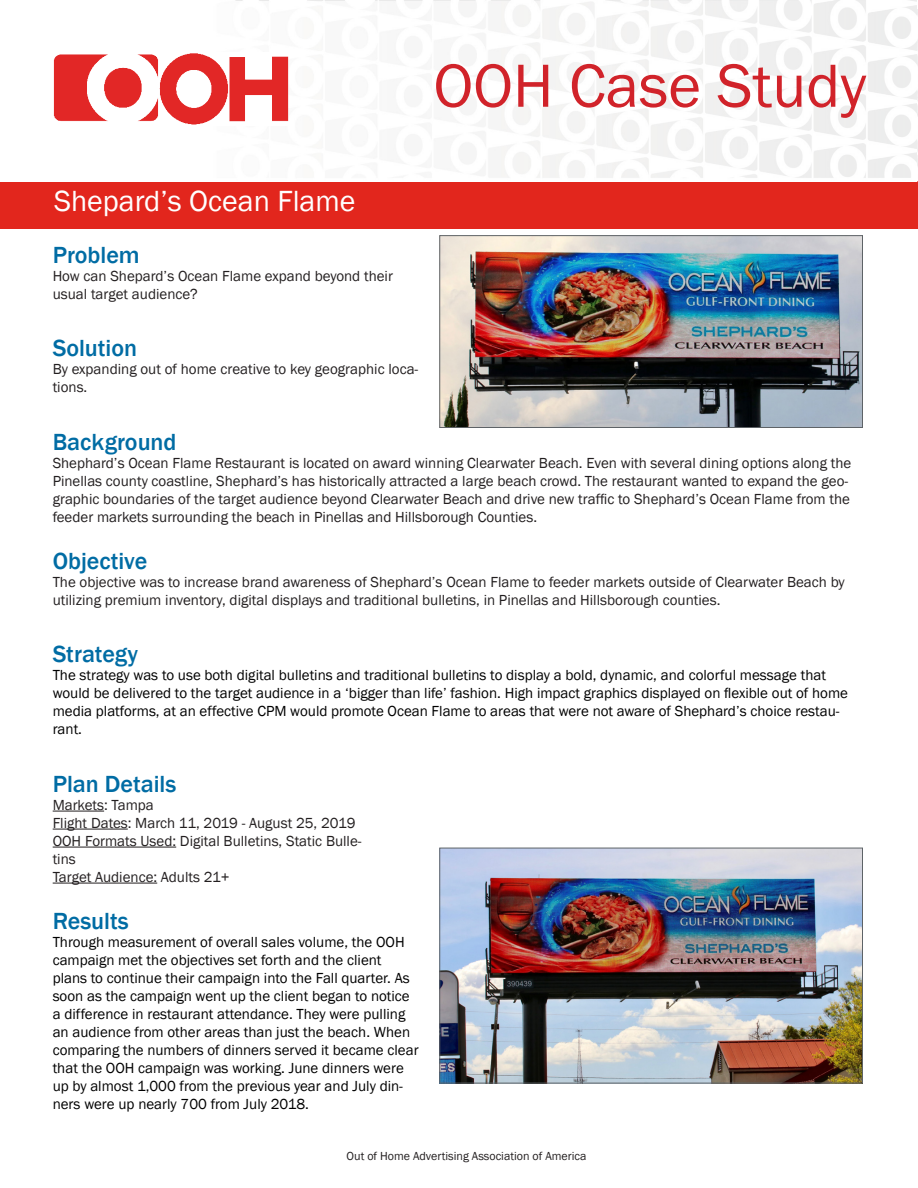
<style>
.page{position:relative;width:918px;height:1188px;background:#fff}
.page>*{position:absolute;margin:0;border:0;box-sizing:border-box;transform-origin:0 0}
.t1{font:63px "Franklin Gothic";color:#d1232a}
.t2{font:30px "Franklin Gothic";color:#fff}
.t3{font:500 24px "Franklin Gothic";color:#006ca4}
.t4{font:15px/18px "Franklin Gothic";color:#231f20}
.t5{font:15px/18px "Franklin Gothic";color:#000}
.t6{font:12px "Franklin Gothic";color:#231f20}
</style>
<div class="page">
<hr style="left:53px;top:811px;width:51px;height:1px;background:#231f20">
<hr style="left:53px;top:829px;width:75px;height:1px;background:#231f20">
<hr style="left:53px;top:847px;width:123px;height:1px;background:#231f20">
<hr style="left:53px;top:883px;width:104px;height:1px;background:#231f20">
<div style="left:0;top:10px;width:918px;height:219px;background:#e2261d"></div>
<img style="left:0;top:0;width:916px;height:182px">
<img style="left:442px;top:237px;width:419px;height:189px">
<div style="left:440px;top:235px;width:423px;height:193px;border:1px solid #5e6367"></div>
<img style="left:442px;top:850px;width:419px;height:231px">
<div style="left:440px;top:848px;width:423px;height:235px;border:1px solid #5e6367"></div>
<img style="left:53px;top:53px;width:235px;height:73px">
<p class="t1" style="left:434px;top:47px;width:434px">OOH Case Study</p>
<p class="t2" style="left:54px;top:182px;width:303px">Shepard’s Ocean Flame</p>
<p class="t3" style="left:53px;top:240px;width:89px">Problem</p>
<p class="t4" style="left:53px;top:267px;width:342px">How can Shepard’s Ocean Flame expand beyond their usual target audience?</p>
<p class="t3" style="left:53px;top:333px;width:86px">Solution</p>
<p class="t4" style="left:53px;top:361px;width:367px">By expanding out of home creative to key geographic loca&shy;tions.</p>
<p class="t3" style="left:53px;top:427px;width:125px">Background</p>
<p class="t4" style="left:53px;top:454px;width:800px">Shephard’s Ocean Flame Restaurant is located on award winning Clearwater Beach. Even with several dining options along the Pinellas county coastline, Shephard’s has historically attracted a large beach crowd. The restaurant wanted to expand the geo&shy;graphic boundaries of the target audience beyond Clearwater Beach and drive new traffic to Shephard’s Ocean Flame from the feeder markets surrounding the beach in Pinellas and Hillsborough Counties.</p>
<p class="t3" style="left:53px;top:546px;width:96px">Objective</p>
<p class="t4" style="left:53px;top:573px;width:794px">The objective was to increase brand awareness of Shephard’s Ocean Flame to feeder markets outside of Clearwater Beach by utilizing premium inventory, digital displays and traditional bulletins, in Pinellas and Hillsborough counties.</p>
<p class="t3" style="left:53px;top:639px;width:87px">Strategy</p>
<p class="t5" style="left:53px;top:667px;width:797px">The strategy was to use both digital bulletins and traditional bulletins to display a bold, dynamic, and colorful message that would be delivered to the target audience in a ‘bigger than life’ fashion. High impact graphics displayed on flexible out of home media platforms, at an effective CPM would promote Ocean Flame to areas that were not aware of Shephard’s choice restau&shy;rant.</p>
<p class="t3" style="left:53px;top:769px;width:125px">Plan Details</p>
<p class="t4" style="left:53px;top:796px;width:103px">Markets: Tampa</p>
<p class="t4" style="left:53px;top:814px;width:304px">Flight Dates: March 11, 2019 - August 25, 2019</p>
<p class="t4" style="left:53px;top:832px;width:310px">OOH Formats Used: Digital Bulletins, Static Bulle&shy;tins</p>
<p class="t4" style="left:53px;top:868px;width:179px">Target Audience: Adults 21+</p>
<p class="t3" style="left:53px;top:906px;width:78px">Results</p>
<p class="t5" style="left:53px;top:933px;width:367px">Through measurement of overall sales volume, the OOH campaign met the objectives set forth and the client plans to continue their campaign into the Fall quarter. As soon as the campaign went up the client began to notice a difference in restaurant attendance. They were pulling an audience from other areas than just the beach. When comparing the numbers of dinners served it became clear that the OOH campaign was working. June dinners were up by almost 1,000 from the previous year and July din&shy;ners were up nearly 700 from July 2018.</p>
<p class="t6" style="left:347px;top:1148px;width:241px">Out of Home Advertising Association of America</p>
</div>
